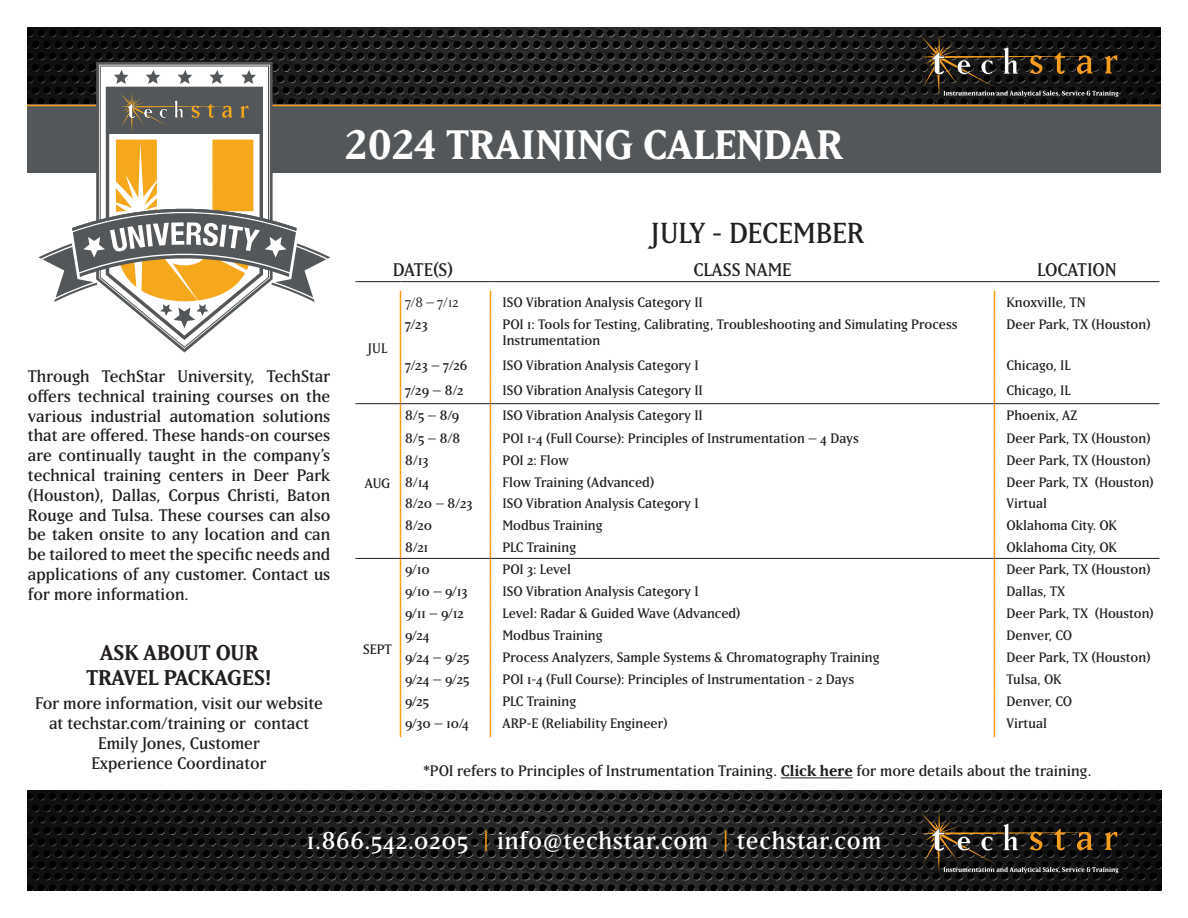
<style>
.page{position:relative;width:1188px;height:918px;background:#fff}
.page>*{position:absolute;margin:0;border:0;box-sizing:border-box;transform-origin:0 0}
.t1{font:700 40.5px "Matrix IIOT";color:#fff}
.t2{font:28.5px "Matrix IIOT";color:#231f20}
.t3{font:24px "Matrix IIOT";letter-spacing:.03em;color:#fff}
.t4{font:700 21px/25.2px "Matrix IIOT";color:#231f20;text-align:center}
.t5{font:18px "Matrix IIOT";color:#231f20}
.t6{font:18px "Matrix IIOT";letter-spacing:-.02em;color:#231f20}
.t7{font:16.5px/19.8px "Matrix IIOT";color:#231f20;text-align:center}
.t8{font:15px "Matrix IIOT";color:#231f20}
.class_name{font:13.5px/16.2px "Matrix IIOT";color:#231f20}
.Location_in_table{font:13.5px "Matrix IIOT";color:#231f20}
.year_CAPS{font:13.5px "Matrix IIOT";color:#231f20}
.t9{font:13.5px "Matrix IIOT";color:#231f20}
.s1{font-weight:700}
.s2{color:#f89e1e}
</style>
<div class="page">
<img style="left:28px;top:790px;width:1134px;height:101px">
<img style="left:27px;top:27px;width:1134px;height:78px">
<div style="left:27px;top:105px;width:1134px;height:68px;background:#545759"></div>
<hr style="left:27px;top:105px;width:1134px;height:1px;background:#f89c20">
<svg style="left:38px;top:62px;width:292px;height:290px"></svg>
<svg style="left:921px;top:35px;width:198px;height:62px;background:#2f2920"></svg>
<svg style="left:921px;top:811px;width:198px;height:62px;background:#2f2920"></svg>
<hr style="left:781px;top:778px;width:72px;height:1px;background:#231f20">
<hr style="left:356px;top:281px;width:44px;height:1px;background:#231f20">
<hr style="left:400px;top:281px;width:90px;height:1px;background:#231f20">
<hr style="left:490px;top:281px;width:504px;height:1px;background:#231f20">
<hr style="left:994px;top:281px;width:166px;height:1px;background:#231f20">
<hr style="left:490px;top:403px;width:504px;height:1px;background:#231f20">
<hr style="left:356px;top:403px;width:44px;height:1px;background:#231f20">
<hr style="left:356px;top:558px;width:44px;height:1px;background:#231f20">
<svg style="left:400px;top:291px;width:1px;height:22px"></svg>
<svg style="left:490px;top:291px;width:1px;height:22px"></svg>
<hr style="left:400px;top:403px;width:90px;height:1px;background:#231f20">
<hr style="left:400px;top:558px;width:90px;height:1px;background:#231f20">
<svg style="left:994px;top:291px;width:1px;height:22px"></svg>
<hr style="left:994px;top:403px;width:166px;height:1px;background:#231f20">
<hr style="left:994px;top:558px;width:166px;height:1px;background:#231f20">
<hr style="left:490px;top:558px;width:504px;height:1px;background:#231f20">
<hr style="left:400px;top:313px;width:1px;height:41px;background:#ff9d1b">
<svg style="left:400px;top:354px;width:1px;height:383px"></svg>
<hr style="left:490px;top:313px;width:1px;height:41px;background:#ff9d1b">
<svg style="left:490px;top:354px;width:1px;height:383px"></svg>
<hr style="left:994px;top:313px;width:1px;height:41px;background:#ff9d1b">
<svg style="left:994px;top:354px;width:1px;height:383px"></svg>
<h1 class="t1" style="left:346px;top:120px;width:498px">2024 TRAINING CALENDAR</h1>
<p class="t2" style="left:651px;top:217px;width:215px">JULY - DECEMBER</p>
<p class="t7" style="left:28px;top:366px;width:304px;text-align:justify">Through TechStar University, TechStar offers technical training courses on the various industrial automation solutions that are offered. These hands-on courses are continually taught in the company’s technical training centers in Deer Park (Houston), Dallas, Corpus Christi, Baton Rouge and Tulsa. These courses can also be taken onsite to any location and can be tailored to meet the specific needs and applications of any customer. Contact us for more information.</p>
<h3 class="t4" style="left:86px;top:639px;width:187px">ASK ABOUT OUR<br>TRAVEL PACKAGES!</h3>
<p class="t7" style="left:35px;top:693px;width:289px">For more information, visit our website at techstar.com/training or contact<br>Emily Jones, Customer<br>Experience Coordinator</p>
<p class="t5" style="left:393px;top:259px;width:62px">DATE(S)</p>
<p class="t5" style="left:693px;top:259px;width:100px">CLASS NAME</p>
<p class="t6" style="left:1037px;top:259px;width:81px">LOCATION</p>
<p class="year_CAPS" style="left:368px;top:341px;width:21px">JUL</p>
<p class="year_CAPS" style="left:365px;top:475px;width:27px">AUG</p>
<p class="year_CAPS" style="left:363px;top:642px;width:30px">SEPT</p>
<p class="t9" style="left:405px;top:294px;width:55px">7/8 – 7/12</p>
<p class="class_name" style="left:502px;top:294px;width:202px">ISO Vibration Analysis Category II</p>
<p class="class_name" style="left:1006px;top:294px;width:81px">Knoxville, TN</p>
<p class="class_name" style="left:405px;top:316px;width:24px">7/23</p>
<p class="class_name" style="left:502px;top:316px;width:457px">POI 1: Tools for Testing, Calibrating, Troubleshooting and Simulating Process<br>Instrumentation</p>
<p class="class_name" style="left:1006px;top:316px;width:146px">Deer Park, TX (Houston)</p>
<p class="class_name" style="left:405px;top:357px;width:64px">7/23 – 7/26</p>
<p class="class_name" style="left:502px;top:357px;width:198px">ISO Vibration Analysis Category I</p>
<p class="class_name" style="left:1006px;top:357px;width:66px">Chicago, IL</p>
<p class="class_name" style="left:405px;top:382px;width:60px">7/29 – 8/2</p>
<p class="class_name" style="left:502px;top:382px;width:202px">ISO Vibration Analysis Category II</p>
<p class="class_name" style="left:1006px;top:382px;width:66px">Chicago, IL</p>
<p class="class_name" style="left:405px;top:407px;width:56px">8/5 – 8/9</p>
<p class="class_name" style="left:502px;top:407px;width:202px">ISO Vibration Analysis Category II</p>
<p class="class_name" style="left:1006px;top:407px;width:72px">Phoenix, AZ</p>
<p class="class_name" style="left:405px;top:430px;width:57px">8/5 – 8/8</p>
<p class="class_name" style="left:502px;top:430px;width:358px">POI 1-4 (Full Course): Principles of Instrumentation – 4 Days</p>
<p class="class_name" style="left:1006px;top:430px;width:146px">Deer Park, TX (Houston)</p>
<p class="class_name" style="left:405px;top:452px;width:25px">8/13</p>
<p class="class_name" style="left:502px;top:452px;width:68px">POI 2: Flow</p>
<p class="class_name" style="left:1006px;top:452px;width:146px">Deer Park, TX (Houston)</p>
<p class="class_name" style="left:405px;top:474px;width:26px">8/14</p>
<p class="class_name" style="left:502px;top:474px;width:153px">Flow Training (Advanced)</p>
<p class="Location_in_table" style="left:1006px;top:474px;width:149px">Deer Park, TX (Houston)</p>
<p class="class_name" style="left:405px;top:496px;width:69px">8/20 – 8/23</p>
<p class="class_name" style="left:502px;top:496px;width:198px">ISO Vibration Analysis Category I</p>
<p class="class_name" style="left:1006px;top:496px;width:42px">Virtual</p>
<p class="class_name" style="left:405px;top:517px;width:29px">8/20</p>
<p class="class_name" style="left:502px;top:517px;width:101px">Modbus Training</p>
<p class="class_name" style="left:1006px;top:517px;width:112px">Oklahoma City. OK</p>
<p class="class_name" style="left:405px;top:539px;width:25px">8/21</p>
<p class="class_name" style="left:502px;top:539px;width:75px">PLC Training</p>
<p class="class_name" style="left:1006px;top:539px;width:112px">Oklahoma City, OK</p>
<p class="class_name" style="left:405px;top:561px;width:26px">9/10</p>
<p class="class_name" style="left:502px;top:561px;width:70px">POI 3: Level</p>
<p class="class_name" style="left:1006px;top:561px;width:146px">Deer Park, TX (Houston)</p>
<p class="class_name" style="left:405px;top:583px;width:64px">9/10 – 9/13</p>
<p class="class_name" style="left:502px;top:583px;width:198px">ISO Vibration Analysis Category I</p>
<p class="class_name" style="left:1006px;top:583px;width:60px">Dallas, TX</p>
<p class="class_name" style="left:405px;top:605px;width:60px">9/11 – 9/12</p>
<p class="class_name" style="left:502px;top:605px;width:239px">Level: Radar &amp; Guided Wave (Advanced)</p>
<p class="Location_in_table" style="left:1006px;top:606px;width:149px">Deer Park, TX (Houston)</p>
<p class="class_name" style="left:405px;top:627px;width:26px">9/24</p>
<p class="class_name" style="left:502px;top:627px;width:101px">Modbus Training</p>
<p class="Location_in_table" style="left:1006px;top:628px;width:67px">Denver, CO</p>
<p class="class_name" style="left:405px;top:649px;width:66px">9/24 – 9/25</p>
<p class="class_name" style="left:502px;top:649px;width:379px">Process Analyzers, Sample Systems &amp; Chromatography Training</p>
<p class="class_name" style="left:1006px;top:649px;width:146px">Deer Park, TX (Houston)</p>
<p class="class_name" style="left:405px;top:671px;width:66px">9/24 – 9/25</p>
<p class="class_name" style="left:502px;top:671px;width:353px">POI 1-4 (Full Course): Principles of Instrumentation - 2 Days</p>
<p class="class_name" style="left:1006px;top:671px;width:57px">Tulsa, OK</p>
<p class="class_name" style="left:405px;top:693px;width:26px">9/25</p>
<p class="class_name" style="left:502px;top:693px;width:75px">PLC Training</p>
<p class="Location_in_table" style="left:1006px;top:694px;width:67px">Denver, CO</p>
<p class="class_name" style="left:405px;top:715px;width:66px">9/30 – 10/4</p>
<p class="class_name" style="left:502px;top:715px;width:167px">ARP-E (Reliability Engineer)</p>
<p class="class_name" style="left:1006px;top:715px;width:42px">Virtual</p>
<p class="t8" style="left:424px;top:762px;width:669px">*POI refers to Principles of Instrumentation Training. <span class="s1">Click here</span> for more details about the training.</p>
<h3 class="t3" style="left:307px;top:826px;width:576px">1.866.542.0205 <span class="s2">|</span> info@techstar.com <span class="s2">|</span> techstar.com</h3>
</div>
